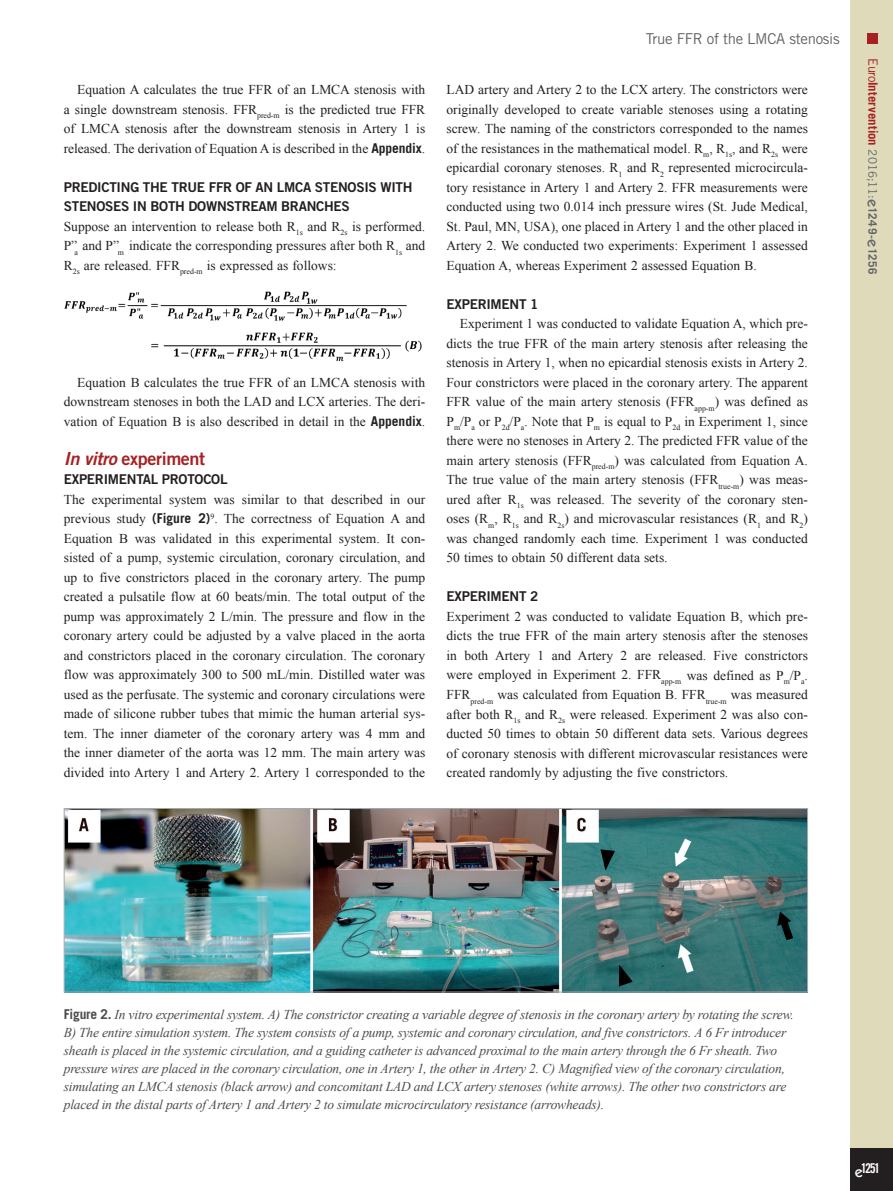
<style>
.page{position:relative;width:893px;height:1191px;background:#fff}
.page>*{position:absolute;margin:0;border:0;box-sizing:border-box;transform-origin:0 0}
.intertitre1{font:18px "Trade Gothic LT Std Bd 2";letter-spacing:-.02em;color:#a72023}
.t1{font:15px "Trade Gothic LT Std";letter-spacing:-.02em;color:#636366}
.text_1er_paragraph{font:13.5px/19.5px "Times New Roman";color:#231f20;text-align:justify}
.text_paragraph{font:13.5px/19.5px "Times New Roman";color:#231f20;text-align:justify}
.figure_legende{font:italic 13.5px/18px "Times New Roman";letter-spacing:-.015em;color:#4b4c4d}
.intertitre2{font:13.5px/19.5px "Trade Gothic LT Std Bd 2";letter-spacing:-.02em;color:#231f20}
.t2{font:13.5px "Trade Gothic LT Std Bd Cn 20";color:#fff}
.t3{font:700 12.75px "Trade Gothic LT Std";letter-spacing:.005em;color:#a72023}
.s1{font-family:"Trade Gothic LT Std";font-weight:700}
.s2{font-family:"Trade Gothic LT Std Bd 2 Obl"}
.s3{font-weight:400}
.s4{font-weight:400;font-size:11.7px;color:#636366}
.s5{font-family:"ITC Kabel Std";font-weight:500;font-size:15px;color:#636366}
.s6{font-size:11.7px;color:#636366}
.s7{font-family:"Trade Gothic LT Std";font-weight:700;font-style:normal}
.s8{font-family:"ITC Kabel Std";font-weight:500;font-size:15px}
</style>
<div class="page">
<div style="left:850px;top:0;width:43px;height:1191px;background:#dedaba"></div>
<div style="left:850px;top:1148px;width:43px;height:43px;background:#231f20"></div>
<div style="left:867px;top:34px;width:11px;height:10px;background:#a72023"></div>
<img style="left:64px;top:291px;width:358px;height:71px">
<img style="left:66px;top:810px;width:740px;height:180px">
<div style="left:64px;top:808px;width:744px;height:184px;border:1px solid #a8a9ad"></div>
<p class="text_paragraph" style="left:64px;top:80px;width:363px;text-indent:14px">Equation A calculates the true FFR of an LMCA stenosis with a single downstream stenosis. FFR<sub>pred-m</sub> is the predicted true FFR of LMCA stenosis after the downstream stenosis in Artery 1 is released. The derivation of Equation A is described in the <span class="s1">Appendix</span>.</p>
<p class="intertitre2" style="left:64px;top:177px;width:350px">PREDICTING THE TRUE FFR OF AN LMCA STENOSIS WITH<br>STENOSES IN BOTH DOWNSTREAM BRANCHES</p>
<p class="text_1er_paragraph" style="left:64px;top:216px;width:363px">Suppose an intervention to release both R<sub>1s</sub> and R<sub>2s</sub> is performed.<br>P”<sub>a</sub> and P”<sub>m</sub> indicate the corresponding pressures after both R<sub>1s</sub> and R<sub>2s</sub> are released. FFR<sub>pred-m</sub> is expressed as follows:</p>
<p class="text_paragraph" style="left:64px;top:372px;width:363px;text-indent:14px">Equation B calculates the true FFR of an LMCA stenosis with downstream stenoses in both the LAD and LCX arteries. The deri&shy;vation of Equation B is also described in detail in the <span class="s1">Appendix</span>.</p>
<p class="intertitre1" style="left:64px;top:447px;width:143px"><span class="s2">In vitro</span> experiment</p>
<p class="intertitre2" style="left:64px;top:469px;width:165px">EXPERIMENTAL PROTOCOL</p>
<p class="text_1er_paragraph" style="left:64px;top:489px;width:363px">The experimental system was similar to that described in our previous study <span class="s1">(Figure 2)</span><sup>9</sup>. The correctness of Equation A and Equation B was validated in this experimental system. It con&shy;sisted of a pump, systemic circulation, coronary circulation, and up to five constrictors placed in the coronary artery. The pump created a pulsatile flow at 60 beats/min. The total output of the pump was approximately 2 L/min. The pressure and flow in the coronary artery could be adjusted by a valve placed in the aorta and constrictors placed in the coronary circulation. The coronary flow was approximately 300 to 500 mL/min. Distilled water was used as the perfusate. The systemic and coronary circulations were made of silicone rubber tubes that mimic the human arterial sys&shy;tem. The inner diameter of the coronary artery was 4 mm and the inner diameter of the aorta was 12 mm. The main artery was divided into Artery 1 and Artery 2. Artery 1 corresponded to the</p>
<p class="t1" style="left:646px;top:30px;width:195px">True FFR of the LMCA stenosis</p>
<p class="text_1er_paragraph" style="left:446px;top:80px;width:363px">LAD artery and Artery 2 to the LCX artery. The constrictors were originally developed to create variable stenoses using a rotating screw. The naming of the constrictors corresponded to the names of the resistances in the mathematical model. R<sub>m</sub>, R<sub>1s</sub>, and R<sub>2s</sub> were epicardial coronary stenoses. R<sub>1</sub> and R<sub>2</sub> represented microcircula&shy;tory resistance in Artery 1 and Artery 2. FFR measurements were conducted using two 0.014 inch pressure wires (St. Jude Medical, St. Paul, MN, USA), one placed in Artery 1 and the other placed in Artery 2. We conducted two experiments: Experiment 1 assessed Equation A, whereas Experiment 2 assessed Equation B.</p>
<p class="intertitre2" style="left:446px;top:294px;width:93px">EXPERIMENT 1</p>
<p class="text_paragraph" style="left:446px;top:314px;width:363px;text-indent:14px">Experiment 1 was conducted to validate Equation A, which pre&shy;dicts the true FFR of the main artery stenosis after releasing the stenosis in Artery 1, when no epicardial stenosis exists in Artery 2.<br>Four constrictors were placed in the coronary artery. The apparent FFR value of the main artery stenosis (FFR<sub>app-m</sub>) was defined as P<sub>m</sub>/P<sub>a</sub> or P<sub>2d</sub>/P<sub>a</sub>. Note that P<sub>m</sub> is equal to P<sub>2d</sub> in Experiment 1, since there were no stenoses in Artery 2. The predicted FFR value of the main artery stenosis (FFR<sub>pred-m</sub>) was calculated from Equation A.<br>The true value of the main artery stenosis (FFR<sub>true-m</sub>) was meas&shy;ured after R<sub>1s</sub> was released. The severity of the coronary sten&shy;oses (R<sub>m</sub>, R<sub>1s</sub> and R<sub>2s</sub>) and microvascular resistances (R<sub>1</sub> and R<sub>2</sub>) was changed randomly each time. Experiment 1 was conducted 50 times to obtain 50 different data sets.</p>
<p class="intertitre2" style="left:446px;top:586px;width:93px">EXPERIMENT 2</p>
<p class="text_1er_paragraph" style="left:446px;top:606px;width:363px">Experiment 2 was conducted to validate Equation B, which pre&shy;dicts the true FFR of the main artery stenosis after the stenoses in both Artery 1 and Artery 2 are released. Five constrictors were employed in Experiment 2. FFR<sub>app-m</sub> was defined as P<sub>m</sub>/P<sub>a</sub>.<br>FFR<sub>pred-m</sub> was calculated from Equation B. FFR<sub>true-m</sub> was measured after both R<sub>1s</sub> and R<sub>2s</sub> were released. Experiment 2 was also con&shy;ducted 50 times to obtain 50 different data sets. Various degrees of coronary stenosis with different microvascular resistances were created randomly by adjusting the five constrictors.</p>
<p class="t3" style="left:881px;top:58px;width:218px;rotate:90deg"><span class="s3">Euro</span>Intervention <span class="s4">2016;11:</span><span class="s5">e</span><span class="s6">1249-</span><span class="s5">e</span><span class="s6">1256</span></p>
<p class="figure_legende" style="left:64px;top:1005px;width:732px"><span class="s7">Figure 2.</span> In vitro experimental system. A) The constrictor creating a variable degree of stenosis in the coronary artery by rotating the screw.<br>B) The entire simulation system. The system consists of a pump, systemic and coronary circulation, and five constrictors. A 6 Fr introducer sheath is placed in the systemic circulation, and a guiding catheter is advanced proximal to the main artery through the 6 Fr sheath. Two pressure wires are placed in the coronary circulation, one in Artery 1, the other in Artery 2. C) Magnified view of the coronary circulation, simulating an LMCA stenosis (black arrow) and concomitant LAD and LCX artery stenoses (white arrows). The other two constrictors are placed in the distal parts of Artery 1 and Artery 2 to simulate microcirculatory resistance (arrowheads).</p>
<p class="t2" style="left:855px;top:1160px;width:27px"><span class="s8">e</span>1251</p>
</div>
